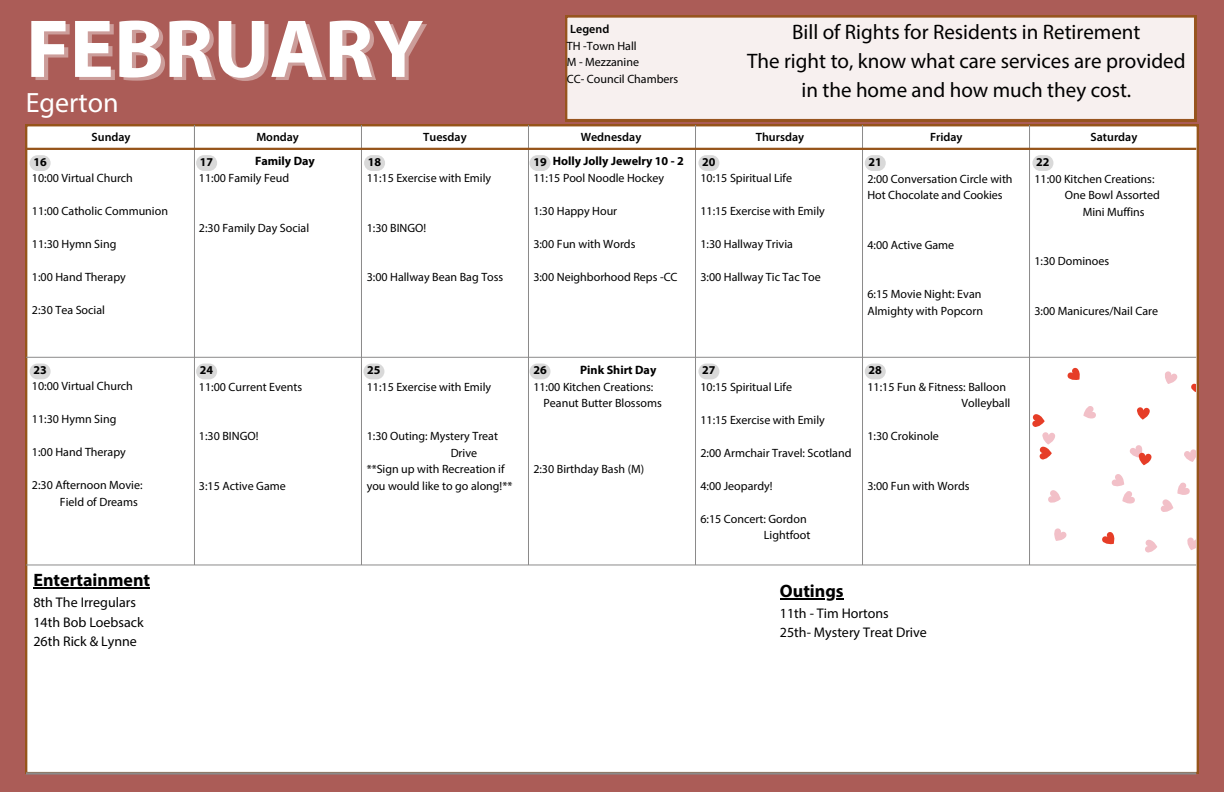
<style>
.page{position:relative;width:1224px;height:792px;background:#ab5c57}
.page>*{position:absolute;margin:0;border:0;box-sizing:border-box;transform-origin:0 0}
.t1{font:700 83px "Myriad Pro";color:#fff}
.t2{font:28px "Myriad Pro";color:#fff}
.t3{font:21px/29.2px "Myriad Pro";color:#000;text-align:center}
.t4{font:700 18px "Myriad Pro";color:#000}
.t5{font:14px/19.5px "Myriad Pro";color:#000}
.t6{font:700 12.1px "Myriad Pro";color:#000}
.t7{font:12px/16.5px "Myriad Pro";color:#000}
.t8{font:600 12px "Myriad Pro";color:#000}
.t9{font:700 12px "Myriad Pro";color:#000}
</style>
<div class="page">
<div style="left:26px;top:125px;width:1172px;height:648px;background:#fff"></div>
<hr style="left:26px;top:357px;width:1170px;height:1px;background:#8b8a8a">
<hr style="left:26px;top:565px;width:1170px;height:1px;background:#8b8a8a">
<hr style="left:194px;top:125px;width:1px;height:440px;background:#8b8a8a">
<hr style="left:528px;top:125px;width:1px;height:440px;background:#8b8a8a">
<hr style="left:361px;top:125px;width:1px;height:440px;background:#8b8a8a">
<hr style="left:695px;top:125px;width:1px;height:440px;background:#8b8a8a">
<hr style="left:862px;top:125px;width:1px;height:440px;background:#8b8a8a">
<hr style="left:1029px;top:125px;width:1px;height:440px;background:#8b8a8a">
<hr style="left:26px;top:148px;width:1170px;height:2px;background:#96541a">
<hr style="left:26px;top:772px;width:1170px;height:3px;background:#8b8a8a">
<div style="left:565px;top:15px;width:631px;height:106px;background:#f7f0ef"></div>
<div style="left:865px;top:364px;width:21px;height:15px;background:#d9d9d9;border-radius:8px"></div>
<div style="left:698px;top:364px;width:21px;height:15px;background:#d9d9d9;border-radius:8px"></div>
<div style="left:530px;top:364px;width:21px;height:15px;background:#d9d9d9;border-radius:8px"></div>
<div style="left:363px;top:364px;width:21px;height:15px;background:#d9d9d9;border-radius:8px"></div>
<div style="left:196px;top:364px;width:21px;height:15px;background:#d9d9d9;border-radius:8px"></div>
<div style="left:30px;top:364px;width:21px;height:15px;background:#d9d9d9;border-radius:8px"></div>
<div style="left:1032px;top:155px;width:21px;height:16px;background:#d9d9d9;border-radius:8px"></div>
<div style="left:865px;top:155px;width:21px;height:16px;background:#d9d9d9;border-radius:8px"></div>
<div style="left:698px;top:155px;width:21px;height:16px;background:#d9d9d9;border-radius:8px"></div>
<div style="left:530px;top:155px;width:21px;height:16px;background:#d9d9d9;border-radius:8px"></div>
<div style="left:364px;top:155px;width:21px;height:16px;background:#d9d9d9;border-radius:8px"></div>
<div style="left:196px;top:155px;width:21px;height:16px;background:#d9d9d9;border-radius:8px"></div>
<div style="left:30px;top:155px;width:21px;height:16px;background:#d9d9d9;border-radius:8px"></div>
<div style="left:1032px;top:360px;width:164px;height:204px;background:#fff"></div>
<hr style="left:33px;top:588px;width:117px;height:1px;background:#000">
<hr style="left:780px;top:598px;width:64px;height:2px;background:#000">
<p class="t1" style="left:26px;top:15px;width:399px">FEBRUARY</p>
<p class="t2" style="left:26px;top:91px;width:94px">Egerton</p>
<p class="t8" style="left:570px;top:24px;width:41px">Legend</p>
<p class="t7" style="left:567px;top:38px;width:71px">TH -Town Hall</p>
<p class="t7" style="left:567px;top:55px;width:74px">M - Mezzanine</p>
<p class="t7" style="left:567px;top:71px;width:113px">CC- Council Chambers</p>
<p class="t3" style="left:747px;top:19px;width:440px">Bill of Rights for Residents in Retirement<br>The right to, know what care services are provided in the home and how much they cost.</p>
<h1 class="t8" style="left:92px;top:132px;width:40px">Sunday</h1>
<h2 class="t8" style="left:256px;top:132px;width:44px">Monday</h2>
<p class="t8" style="left:423px;top:132px;width:45px">Tuesday</p>
<h3 class="t8" style="left:581px;top:132px;width:62px">Wednesday</h3>
<h6 class="t8" style="left:756px;top:132px;width:50px">Thursday</h6>
<p class="t8" style="left:930px;top:132px;width:34px">Friday</p>
<p class="t8" style="left:1091px;top:132px;width:48px">Saturday</p>
<p class="t6" style="left:255px;top:156px;width:61px">Family Day</p>
<p class="t6" style="left:553px;top:156px;width:133px">Holly Jolly Jewelry 10 - 2</p>
<h6 class="t9" style="left:33px;top:157px;width:15px">16</h6>
<h6 class="t9" style="left:200px;top:157px;width:15px">17</h6>
<h6 class="t9" style="left:368px;top:157px;width:15px">18</h6>
<h6 class="t9" style="left:533px;top:157px;width:15px">19</h6>
<h6 class="t9" style="left:702px;top:157px;width:15px">20</h6>
<h6 class="t9" style="left:869px;top:157px;width:15px">21</h6>
<p class="t9" style="left:1036px;top:157px;width:15px">22</p>
<p class="t7" style="left:32px;top:171px;width:103px">10:00 Virtual Church</p>
<p class="t7" style="left:32px;top:204px;width:138px">11:00 Catholic Communion</p>
<p class="t7" style="left:32px;top:237px;width:86px">11:30 Hymn Sing</p>
<p class="t7" style="left:32px;top:270px;width:95px">1:00 Hand Therapy</p>
<p class="t7" style="left:32px;top:303px;width:75px">2:30 Tea Social</p>
<p class="t7" style="left:199px;top:171px;width:92px">11:00 Family Feud</p>
<h5 class="t7" style="left:199px;top:221px;width:112px">2:30 Family Day Social</h5>
<p class="t7" style="left:367px;top:171px;width:126px">11:15 Exercise with Emily</p>
<p class="t7" style="left:367px;top:221px;width:61px">1:30 BINGO!</p>
<p class="t7" style="left:367px;top:270px;width:138px">3:00 Hallway Bean Bag Toss</p>
<h6 class="t7" style="left:533px;top:171px;width:132px">11:15 Pool Noodle Hockey</h6>
<p class="t7" style="left:533px;top:204px;width:85px">1:30 Happy Hour</p>
<p class="t7" style="left:533px;top:237px;width:104px">3:00 Fun with Words</p>
<p class="t7" style="left:533px;top:270px;width:146px">3:00 Neighborhood Reps -CC</p>
<p class="t7" style="left:700px;top:171px;width:93px">10:15 Spiritual Life</p>
<p class="t7" style="left:700px;top:204px;width:126px">11:15 Exercise with Emily</p>
<p class="t7" style="left:700px;top:237px;width:94px">1:30 Hallway Trivia</p>
<p class="t7" style="left:700px;top:270px;width:122px">3:00 Hallway Tic Tac Toe</p>
<p class="t7" style="left:867px;top:171px;width:147px">2:00 Conversation Circle with<br>Hot Chocolate and Cookies</p>
<p class="t7" style="left:867px;top:237px;width:88px">4:00 Active Game</p>
<p class="t7" style="left:867px;top:287px;width:117px">6:15 Movie Night: Evan<br>Almighty with Popcorn</p>
<h5 class="t6" style="left:580px;top:365px;width:78px">Pink Shirt Day</h5>
<p class="t9" style="left:33px;top:365px;width:15px">23</p>
<p class="t9" style="left:200px;top:365px;width:15px">24</p>
<p class="t9" style="left:367px;top:365px;width:15px">25</p>
<p class="t9" style="left:533px;top:365px;width:15px">26</p>
<p class="t9" style="left:702px;top:365px;width:15px">27</p>
<p class="t9" style="left:869px;top:365px;width:15px">28</p>
<p class="t7" style="left:32px;top:379px;width:103px">10:00 Virtual Church</p>
<p class="t7" style="left:32px;top:412px;width:86px">11:30 Hymn Sing</p>
<p class="t7" style="left:32px;top:445px;width:95px">1:00 Hand Therapy</p>
<p class="t7" style="left:32px;top:478px;width:112px">2:30 Afternoon Movie:</p>
<p class="t7" style="left:60px;top:495px;width:79px">Field of Dreams</p>
<p class="t4" style="left:33px;top:573px;width:118px">Entertainment</p>
<p class="t5" style="left:33px;top:594px;width:112px">8th The Irregulars<br>14th Bob Loebsack<br>26th Rick &amp; Lynne</p>
<p class="t7" style="left:199px;top:380px;width:105px">11:00 Current Events</p>
<p class="t7" style="left:199px;top:429px;width:61px">1:30 BINGO!</p>
<p class="t7" style="left:199px;top:479px;width:88px">3:15 Active Game</p>
<p class="t7" style="left:367px;top:380px;width:126px">11:15 Exercise with Emily</p>
<p class="t7" style="left:367px;top:429px;width:133px">1:30 Outing: Mystery Treat</p>
<p class="t7" style="left:451px;top:446px;width:28px">Drive</p>
<p class="t7" style="left:367px;top:462px;width:139px">**Sign up with Recreation if</p>
<p class="t7" style="left:367px;top:479px;width:147px">you would like to go along!**</p>
<h6 class="t7" style="left:533px;top:380px;width:122px">11:00 Kitchen Creations:</h6>
<p class="t7" style="left:544px;top:396px;width:120px">Peanut Butter Blossoms</p>
<h6 class="t7" style="left:533px;top:462px;width:112px">2:30 Birthday Bash (M)</h6>
<p class="t7" style="left:700px;top:380px;width:93px">10:15 Spiritual Life</p>
<p class="t7" style="left:700px;top:413px;width:126px">11:15 Exercise with Emily</p>
<p class="t7" style="left:700px;top:446px;width:153px">2:00 Armchair Travel: Scotland</p>
<p class="t7" style="left:700px;top:479px;width:74px">4:00 Jeopardy!</p>
<p class="t7" style="left:700px;top:512px;width:108px">6:15 Concert: Gordon</p>
<p class="t7" style="left:764px;top:528px;width:48px">Lightfoot</p>
<h6 class="t7" style="left:867px;top:380px;width:140px">11:15 Fun &amp; Fitness: Balloon</h6>
<p class="t7" style="left:962px;top:396px;width:50px">Volleyball</p>
<p class="t7" style="left:867px;top:429px;width:73px">1:30 Crokinole</p>
<p class="t7" style="left:867px;top:479px;width:104px">3:00 Fun with Words</p>
<p class="t4" style="left:780px;top:583px;width:65px">Outings</p>
<p class="t5" style="left:780px;top:604px;width:148px">11th - Tim Hortons<br>25th- Mystery Treat Drive</p>
<p class="t7" style="left:1034px;top:171px;width:122px">11:00 Kitchen Creations:</p>
<p class="t7" style="left:1065px;top:188px;width:96px">One Bowl Assorted</p>
<p class="t7" style="left:1083px;top:204px;width:63px">Mini Muffins</p>
<p class="t7" style="left:1034px;top:254px;width:76px">1:30 Dominoes</p>
<p class="t7" style="left:1034px;top:303px;width:125px">3:00 Manicures/Nail Care</p>
</div>
